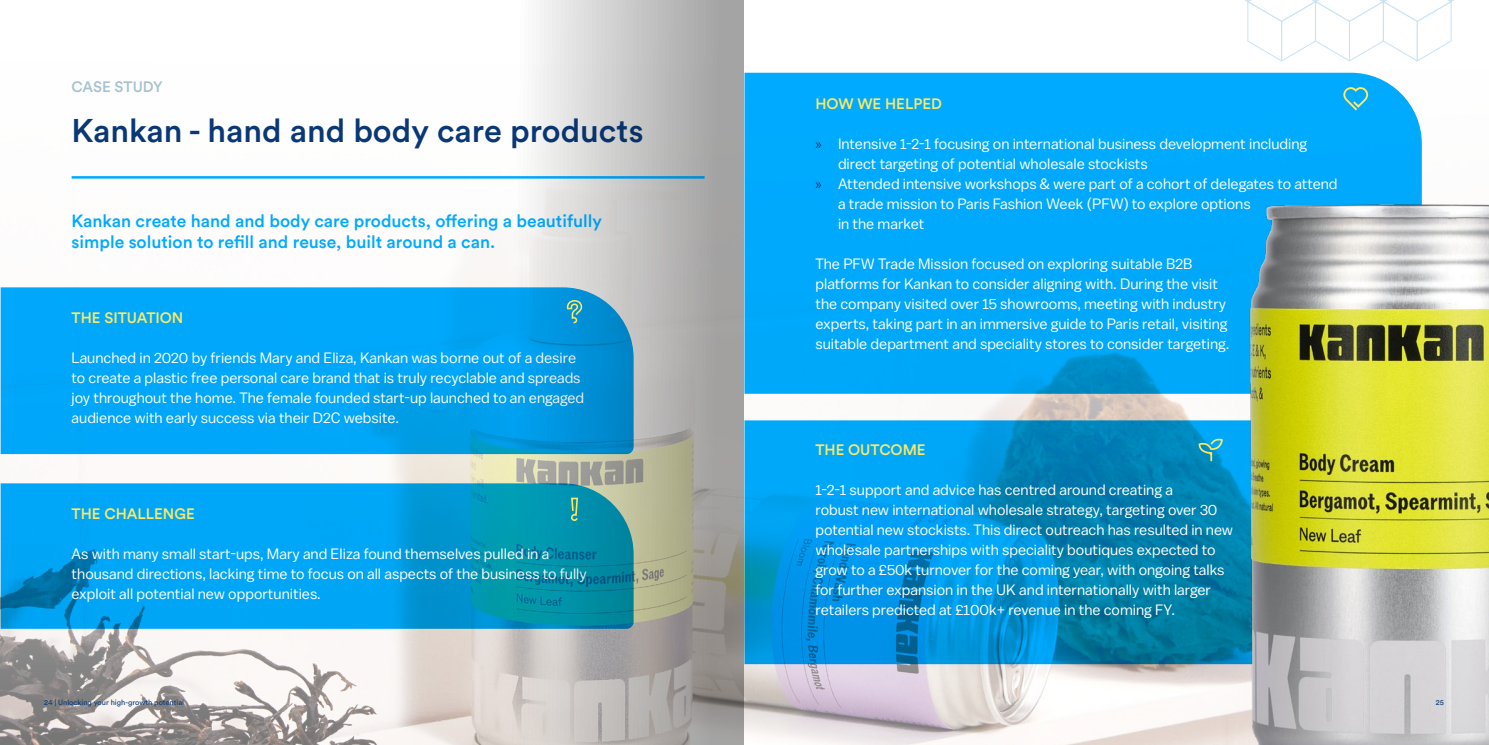
<style>
.page{position:relative;width:1489px;height:745px;background:#fff}
.page>*{position:absolute;margin:0;border:0;box-sizing:border-box;transform-origin:0 0}
.t1{font:500 32.5px "Circular Std";color:#093875}
.t2{font:500 17.5px/21px "Circular Std";color:#0af}
.t3{font:15px/20px "Balto";color:#fff}
.t4{font:500 15px "Circular Std";color:#ffe863}
.t5{font:500 15px "Circular Std";letter-spacing:-.005em;color:#a6c3ce}
.t6{font:7.5px "Circular Std";color:#093875}
.s1{font-family:"Myriad Pro";color:#093875}
</style>
<div class="page">
<img style="left:0;top:0;width:1454px;height:744px">
<hr style="left:72px;top:176px;width:632px;height:2px;background:#0af">
<svg style="left:1px;top:287px;width:495px;height:167px;background:#00a5f7"></svg>
<div style="left:744px;top:73px;width:372px;height:320px;background:#00a9fc"></div>
<svg style="left:744px;top:420px;width:372px;height:243px;background:#0193da"></svg>
<svg style="left:1px;top:483px;width:495px;height:145px;background:#00a0ea"></svg>
<svg style="left:496px;top:0;width:247px;height:744px;background:#94b3bb"></svg>
<svg style="left:566px;top:300px;width:16px;height:23px"></svg>
<svg style="left:571px;top:497px;width:7px;height:23px"></svg>
<img style="left:1116px;top:61px;width:372px;height:683px">
<svg style="left:1198px;top:437px;width:24px;height:24px"></svg>
<p class="t5" style="left:72px;top:77px;width:93px">CASE STUDY</p>
<h1 class="t1" style="left:72px;top:110px;width:573px">Kankan - hand and body care products</h1>
<p class="t2" style="left:72px;top:210px;width:532px">Kankan create hand and body care products, offering a beautifully simple solution to refill and reuse, built around a can.</p>
<p class="t4" style="left:72px;top:308px;width:113px">THE SITUATION</p>
<p class="t3" style="left:72px;top:347px;width:514px">Launched in 2020 by friends Mary and Eliza, Kankan was borne out of a desire to create a plastic free personal care brand that is truly recyclable and spreads joy throughout the home. The female founded start-up launched to an engaged audience with early success via their D2C website.</p>
<p class="t4" style="left:72px;top:503px;width:125px">THE CHALLENGE</p>
<p class="t3" style="left:72px;top:542px;width:516px">As with many small start-ups, Mary and Eliza found themselves pulled in a thousand directions, lacking time to focus on all aspects of the business to fully exploit all potential new opportunities.</p>
<p class="t4" style="left:815px;top:94px;width:128px">HOW WE HELPED</p>
<p class="t3" style="left:815px;top:133px;width:493px"><span class="s1">»</span> Intensive 1-2-1 focusing on international business development including</p>
<p class="t3" style="left:838px;top:153px;width:311px">direct targeting of potential wholesale stockists</p>
<p class="t3" style="left:815px;top:173px;width:523px"><span class="s1">»</span> Attended intensive workshops &amp; were part of a cohort of delegates to attend</p>
<p class="t3" style="left:838px;top:193px;width:414px">a trade mission to Paris Fashion Week (PFW) to explore options</p>
<p class="t3" style="left:838px;top:213px;width:88px">in the market</p>
<p class="t3" style="left:815px;top:253px;width:415px">The PFW Trade Mission focused on exploring suitable B2B platforms for Kankan to consider aligning with. During the visit the company visited over 15 showrooms, meeting with industry experts, taking part in an immersive guide to Paris retail, visiting suitable department and speciality stores to consider targeting.</p>
<p class="t4" style="left:815px;top:440px;width:112px">THE OUTCOME</p>
<p class="t3" style="left:815px;top:479px;width:419px">1-2-1 support and advice has centred around creating a<br>robust new international wholesale strategy, targeting over 30 potential new stockists. This direct outreach has resulted in new wholesale partnerships with speciality boutiques expected to grow to a £50k turnover for the coming year, with ongoing talks for further expansion in the UK and internationally with larger retailers predicted at £100k+ revenue in the coming FY.</p>
<p class="t6" style="left:44px;top:697px;width:141px">24 | Unlocking your high-growth potential</p>
<p class="t6" style="left:1435px;top:697px;width:10px">25</p>
</div>
